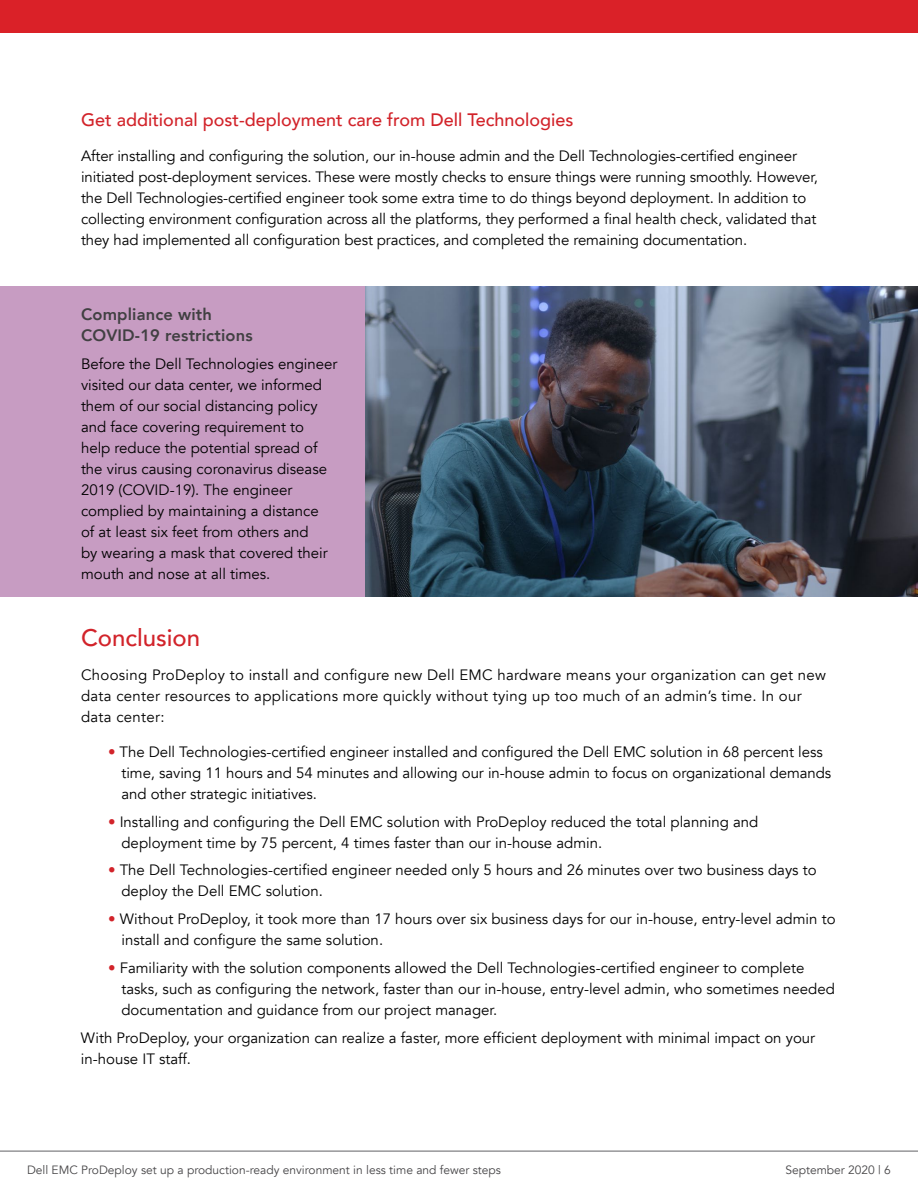
<style>
.page{position:relative;width:918px;height:1188px;background:#fff}
.page>*{position:absolute;margin:0;border:0;box-sizing:border-box;transform-origin:0 0}
.t1{font:500 24px "Avenir";color:#d2232a}
.t2{font:500 18px "Avenir";color:#d2232a}
.t3{font:800 16.5px/21px "Avenir";letter-spacing:.01em;color:#414042}
.t4{font:15px/21px "Avenir";color:#000}
.t5{font:15px/21px "Avenir";letter-spacing:.02em;color:#000}
.t6{font:12px "Avenir";color:#464547}
.s1{color:#d2232a}
</style>
<div class="page">
<img style="left:364px;top:286px;width:554px;height:311px">
<div style="left:0;top:286px;width:364px;height:311px;background:#c79cc2"></div>
<hr style="left:0;top:1151px;width:918px;height:1px;background:#616264">
<div style="left:0;top:0;width:918px;height:32px;background:#da2128"></div>
<p class="t2" style="left:81px;top:104px;width:494px">Get additional post-deployment care from Dell Technologies</p>
<p class="t4" style="left:81px;top:145px;width:739px">After installing and configuring the solution, our in-house admin and the Dell Technologies-certified engineer initiated post-deployment services. These were mostly checks to ensure things were running smoothly. However, the Dell Technologies-certified engineer took some extra time to do things beyond deployment. In addition to collecting environment configuration across all the platforms, they performed a final health check, validated that they had implemented all configuration best practices, and completed the remaining documentation.</p>
<p class="t3" style="left:81px;top:304px;width:173px">Compliance with<br>COVID-19 restrictions</p>
<p class="t4" style="left:81px;top:354px;width:258px">Before the Dell Technologies engineer visited our data center, we informed them of our social distancing policy and face covering requirement to<br>help reduce the potential spread of the virus causing coronavirus disease 2019 (COVID-19). The engineer complied by maintaining a distance<br>of at least six feet from others and<br>by wearing a mask that covered their mouth and nose at all times.</p>
<h1 class="t1" style="left:81px;top:617px;width:121px">Conclusion</h1>
<p class="t5" style="left:81px;top:665px;width:747px">Choosing ProDeploy to install and configure new Dell EMC hardware means your organization can get new data center resources to applications more quickly without tying up too much of an admin’s time. In our data center:</p>
<p class="t4" style="left:122px;top:742px;width:711px;text-indent:-14px"><span class="s1">•</span> The Dell Technologies-certified engineer installed and configured the Dell EMC solution in 68 percent less time, saving 11 hours and 54 minutes and allowing our in-house admin to focus on organizational demands and other strategic initiatives.</p>
<p class="t4" style="left:122px;top:811px;width:638px;text-indent:-14px"><span class="s1">•</span> Installing and configuring the Dell EMC solution with ProDeploy reduced the total planning and deployment time by 75 percent, 4 times faster than our in-house admin.</p>
<p class="t4" style="left:122px;top:860px;width:697px;text-indent:-14px"><span class="s1">•</span> The Dell Technologies-certified engineer needed only 5 hours and 26 minutes over two business days to deploy the Dell EMC solution.</p>
<p class="t4" style="left:122px;top:909px;width:716px;text-indent:-14px"><span class="s1">•</span> Without ProDeploy, it took more than 17 hours over six business days for our in-house, entry-level admin to install and configure the same solution.</p>
<p class="t4" style="left:122px;top:958px;width:715px;text-indent:-14px"><span class="s1">•</span> Familiarity with the solution components allowed the Dell Technologies-certified engineer to complete tasks, such as configuring the network, faster than our in-house, entry-level admin, who sometimes needed documentation and guidance from our project manager.</p>
<p class="t4" style="left:81px;top:1027px;width:736px">With ProDeploy, your organization can realize a faster, more efficient deployment with minimal impact on your in-house IT staff.</p>
<p class="t6" style="left:27px;top:1163px;width:476px">Dell EMC ProDeploy set up a production-ready environment in less time and fewer steps</p>
<p class="t6" style="left:785px;top:1163px;width:107px">September 2020 | 6</p>
</div>
